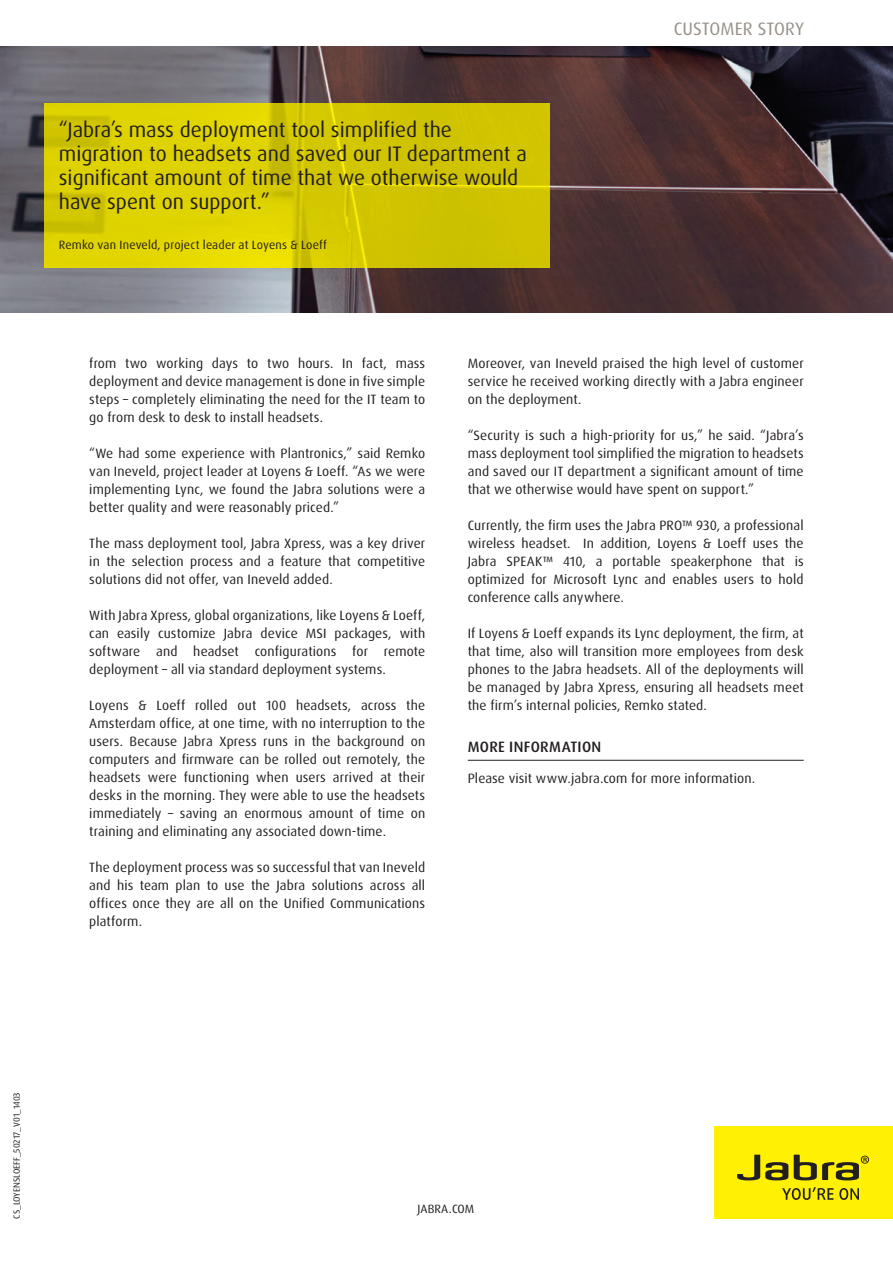
<style>
.page{position:relative;width:893px;height:1263px;background:#fff}
.page>*{position:absolute;margin:0;border:0;box-sizing:border-box;transform-origin:0 0}
.jabra_quote{font:21px/24px "Dax Pro";color:#231f20}
.jabra_type_of_sheet{font:18px "Dax Pro";letter-spacing:.005em;color:#989189}
.jabra_subheader_new{font:500 15px "Dax Pro";letter-spacing:.02em;color:#231f20}
.jabra_body_copy{font:13.5px/18px "Dax Pro";letter-spacing:.01em;color:#231f20;text-align:justify}
.jabra_quote_name_and{font:12px "Dax Pro";letter-spacing:.01em;color:#231f20}
.ID_number{font:9px "Dax Pro";color:#231f20}
</style>
<div class="page">
<img style="left:0;top:47px;width:893px;height:266px">
<div style="left:714px;top:1126px;width:179px;height:92px;background:#fff101"></div>
<svg style="left:737px;top:1155px;width:51px;height:25px"></svg>
<svg style="left:794px;top:1155px;width:75px;height:25px"></svg>
<svg style="left:782px;top:1187px;width:51px;height:13px"></svg>
<svg style="left:839px;top:1188px;width:20px;height:12px"></svg>
<svg style="left:45px;top:103px;width:505px;height:165px;background:#d7cb00"></svg>
<hr style="left:468px;top:760px;width:336px;height:1px;background:#231f20">
<p class="jabra_quote" style="left:59px;top:117px;width:470px">“Jabra’s mass deployment tool simplified the migration to headsets and saved our IT department a significant amount of time that we otherwise would have spent on support.”</p>
<p class="jabra_quote_name_and" style="left:59px;top:237px;width:270px">Remko van Ineveld, project leader at Loyens &amp; Loeff</p>
<p class="jabra_type_of_sheet" style="left:674px;top:18px;width:132px">CUSTOMER STORY</p>
<p class="jabra_body_copy" style="left:89px;top:354px;width:337px">from two working days to two hours. In fact, mass deployment and device management is done in five simple steps – completely eliminating the need for the IT team to go from desk to desk to install headsets.</p>
<p class="jabra_body_copy" style="left:89px;top:444px;width:337px">“We had some experience with Plantronics,” said Remko van Ineveld, project leader at Loyens &amp; Loeff. “As we were implementing Lync, we found the Jabra solutions were a better quality and were reasonably priced.”</p>
<p class="jabra_body_copy" style="left:89px;top:534px;width:337px">The mass deployment tool, Jabra Xpress, was a key driver in the selection process and a feature that competitive solutions did not offer, van Ineveld added.</p>
<p class="jabra_body_copy" style="left:89px;top:606px;width:337px">With Jabra Xpress, global organizations, like Loyens &amp; Loeff, can easily customize Jabra device MSI packages, with software and headset configurations for remote deployment – all via standard deployment systems.</p>
<p class="jabra_body_copy" style="left:89px;top:696px;width:337px">Loyens &amp; Loeff rolled out 100 headsets, across the Amsterdam office, at one time, with no interruption to the users. Because Jabra Xpress runs in the background on computers and firmware can be rolled out remotely, the headsets were functioning when users arrived at their desks in the morning. They were able to use the headsets immediately – saving an enormous amount of time on training and eliminating any associated down-time.</p>
<p class="jabra_body_copy" style="left:89px;top:858px;width:337px">The deployment process was so successful that van Ineveld and his team plan to use the Jabra solutions across all offices once they are all on the Unified Communications platform.</p>
<p class="jabra_body_copy" style="left:468px;top:354px;width:337px">Moreover, van Ineveld praised the high level of customer service he received working directly with a Jabra engineer on the deployment.</p>
<p class="jabra_body_copy" style="left:468px;top:426px;width:337px">“Security is such a high-priority for us,” he said. “Jabra’s mass deployment tool simplified the migration to headsets and saved our IT department a significant amount of time that we otherwise would have spent on support.”</p>
<p class="jabra_body_copy" style="left:468px;top:516px;width:337px">Currently, the firm uses the Jabra PRO™ 930, a professional wireless headset. In addition, Loyens &amp; Loeff uses the Jabra SPEAK™ 410, a portable speakerphone that is optimized for Microsoft Lync and enables users to hold conference calls anywhere.</p>
<p class="jabra_body_copy" style="left:468px;top:624px;width:337px">If Loyens &amp; Loeff expands its Lync deployment, the firm, at that time, also will transition more employees from desk phones to the Jabra headsets. All of the deployments will be managed by Jabra Xpress, ensuring all headsets meet the firm’s internal policies, Remko stated.</p>
<p class="jabra_subheader_new" style="left:468px;top:737px;width:135px">MORE INFORMATION</p>
<p class="jabra_body_copy" style="left:468px;top:769px;width:289px">Please visit www.jabra.com for more information.</p>
<p class="ID_number" style="left:11px;top:1218px;width:128px;rotate:-90deg">CS_LOYENSLOEFF_50217_V01_1403</p>
<p class="jabra_quote_name_and" style="left:417px;top:1201px;width:58px">JABRA.COM</p>
</div>
